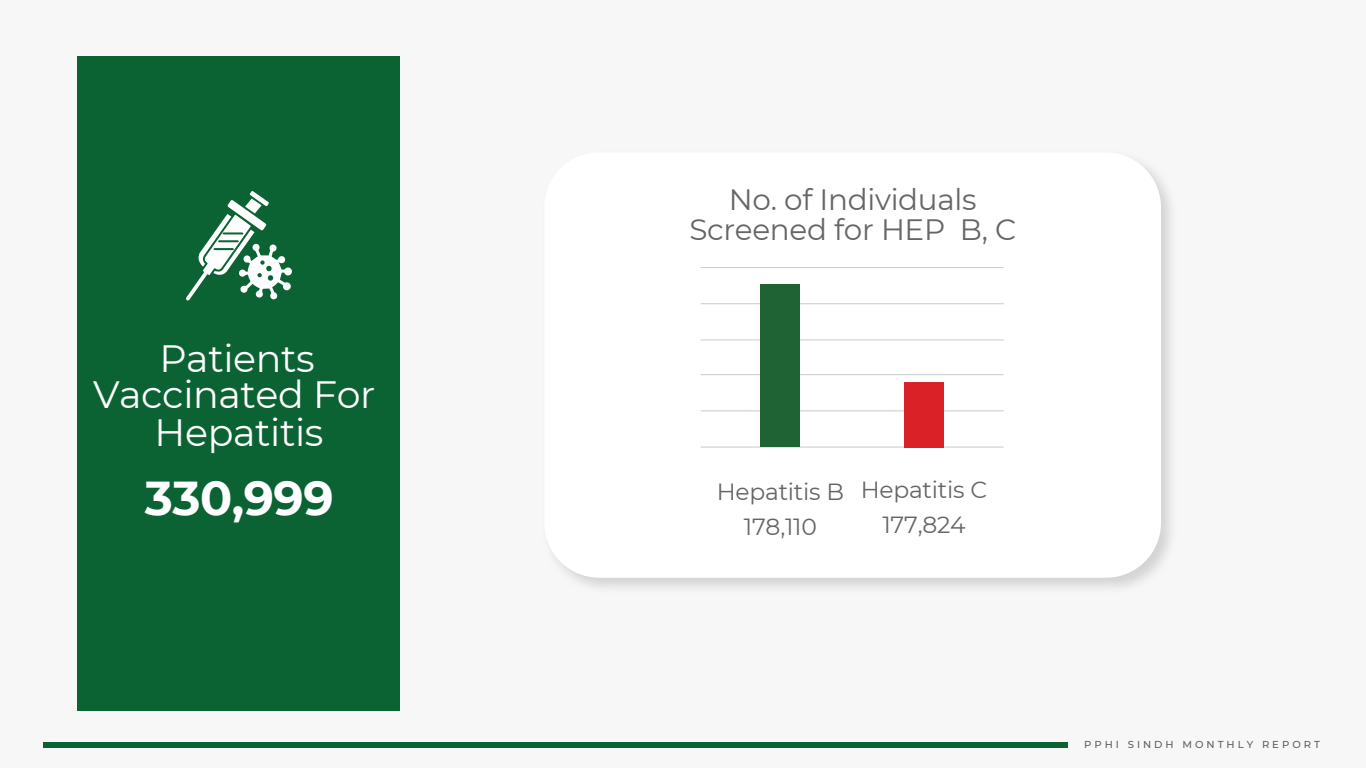
<style>
.page{position:relative;width:1366px;height:768px;background:#f7f7f7}
.page>*{position:absolute;margin:0;border:0;box-sizing:border-box;transform-origin:0 0}
.t1{font:700 47.5px "Montserrat";letter-spacing:-.01em;color:#fff}
.t2{font:38px/38.3px "Montserrat";letter-spacing:-.01em;color:#fff;text-align:center}
.t3{font:29.4px/29.7px "Montserrat";letter-spacing:-.01em;color:#666;text-align:center}
.t4{font:23.4px/34.6px "Montserrat";letter-spacing:-.01em;color:#666;text-align:center}
.t5{font:500 10.1px "Montserrat";letter-spacing:.3em;color:#5e5e5e}
</style>
<div class="page">
<div style="left:43px;top:742px;width:1025px;height:5px;background:#0b6334"></div>
<div style="left:77px;top:56px;width:323px;height:656px;background:#0b6334"></div>
<svg style="left:186px;top:191px;width:106px;height:110px"></svg>
<div style="left:544px;top:152px;width:617px;height:426px;background:#fff;border-radius:55px"></div>
<hr style="left:701px;top:339px;width:303px;height:1px;background:#c7c9d0">
<hr style="left:701px;top:303px;width:303px;height:1px;background:#c7c9d0">
<hr style="left:701px;top:267px;width:303px;height:1px;background:#c7c9d0">
<hr style="left:701px;top:447px;width:303px;height:1px;background:#c7c9d0">
<hr style="left:701px;top:410px;width:303px;height:1px;background:#c7c9d0">
<hr style="left:701px;top:374px;width:303px;height:1px;background:#c7c9d0">
<div style="left:761px;top:285px;width:39px;height:162px;background:#1f6335"></div>
<div style="left:904px;top:382px;width:40px;height:65px;background:#d92127"></div>
<h2 class="t2" style="left:159px;top:338px;width:157px">Patients</h2>
<h2 class="t2" style="left:93px;top:374px;width:284px">Vaccinated For<br>Hepatitis</h2>
<h1 class="t1" style="left:145px;top:464px;width:190px">330,999</h1>
<p class="t3" style="left:689px;top:184px;width:328px">No. of Individuals<br>Screened for HEP B, C</p>
<p class="t4" style="left:717px;top:474px;width:129px">Hepatitis B<br>178,110</p>
<p class="t4" style="left:861px;top:472px;width:128px">Hepatitis C<br>177,824</p>
<p class="t5" style="left:1084px;top:737px;width:237px">PPHI SINDH MONTHLY REPORT</p>
</div>
